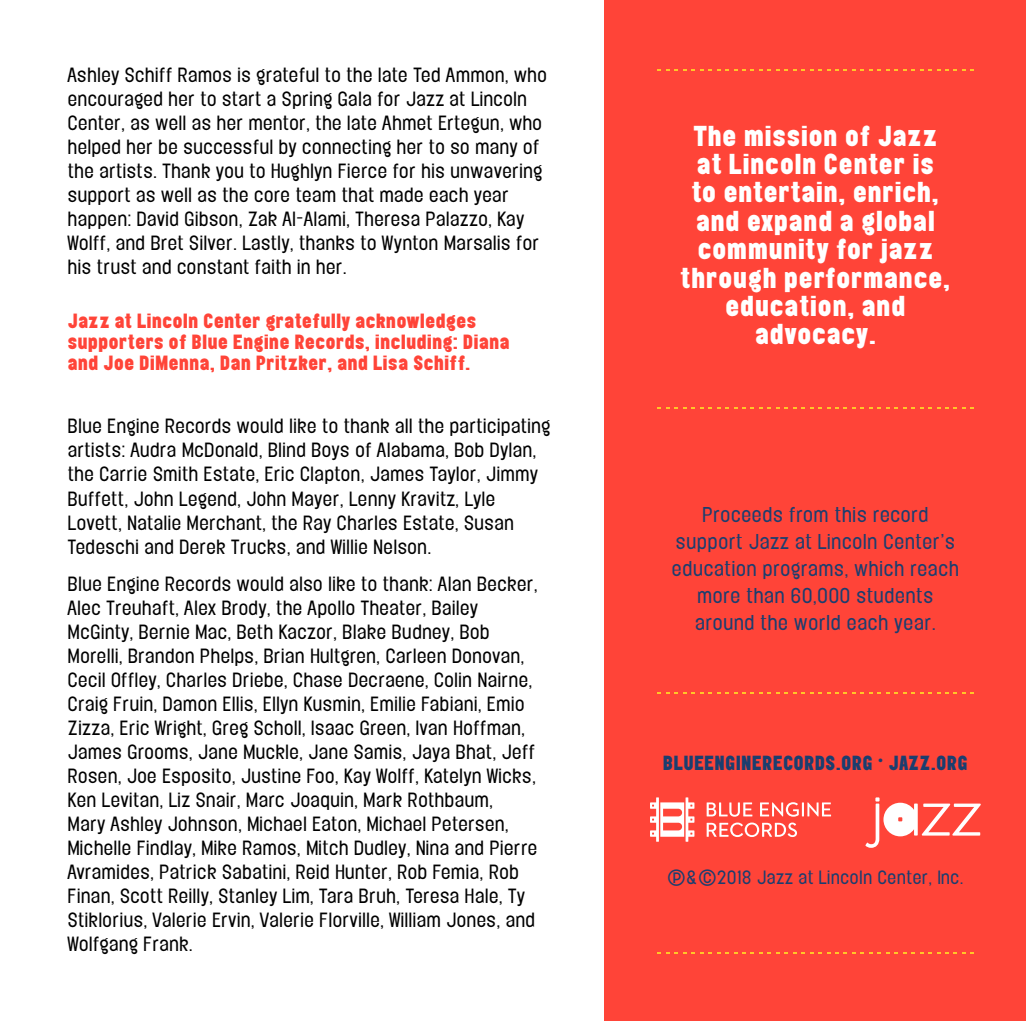
<style>
.page{position:relative;width:1026px;height:1021px;background:#fff}
.page>*{position:absolute;margin:0;border:0;box-sizing:border-box;transform-origin:0 0}
.t1{font:900 25.2px/28.2px "Elephant";letter-spacing:.01em;color:#fff;text-align:center}
.t2{font:300 18.6px/27px "Elephant";letter-spacing:.01em;color:#1b3e6f;text-align:center}
.t3{font:300 18px/24px "Elephant";color:#000}
.t4{font:900 18px/21px "Elephant";color:#ff4438}
.t5{font:900 17.7px "Elephant";letter-spacing:.01em;color:#1b3e6f}
.t6{font:300 16.8px "Elephant";letter-spacing:.005em;color:#1b3e6f}
</style>
<div class="page">
<div style="left:605px;top:0;width:421px;height:1020px;background:#ff4438"></div>
<svg style="left:707px;top:822px;width:90px;height:14px"></svg>
<svg style="left:707px;top:802px;width:45px;height:14px"></svg>
<svg style="left:760px;top:802px;width:71px;height:14px"></svg>
<svg style="left:650px;top:797px;width:44px;height:44px"></svg>
<svg style="left:865px;top:797px;width:116px;height:50px"></svg>
<svg style="left:658px;top:407px;width:316px;height:2px"></svg>
<svg style="left:658px;top:692px;width:316px;height:1px"></svg>
<svg style="left:658px;top:952px;width:316px;height:1px"></svg>
<svg style="left:658px;top:69px;width:316px;height:2px"></svg>
<p class="t3" style="left:68px;top:64px;width:481px">Ashley Schiff Ramos is grateful to the late Ted Ammon, who encouraged her to start a Spring Gala for Jazz at Lincoln Center, as well as her mentor, the late Ahmet Ertegun, who helped her be successful by connecting her to so many of the artists. Thank you to Hughlyn Fierce for his unwavering support as well as the core team that made each year happen: David Gibson, Zak Al-Alami, Theresa Palazzo, Kay Wolff, and Bret Silver. Lastly, thanks to Wynton Marsalis for his trust and constant faith in her.</p>
<p class="t4" style="left:68px;top:311px;width:444px">Jazz at Lincoln Center gratefully acknowledges supporters of Blue Engine Records, including: Diana and Joe DiMenna, Dan Pritzker, and Lisa Schiff.</p>
<p class="t3" style="left:68px;top:416px;width:485px">Blue Engine Records would like to thank all the participating artists: Audra McDonald, Blind Boys of Alabama, Bob Dylan, the Carrie Smith Estate, Eric Clapton, James Taylor, Jimmy Buffett, John Legend, John Mayer, Lenny Kravitz, Lyle Lovett, Natalie Merchant, the Ray Charles Estate, Susan Tedeschi and Derek Trucks, and Willie Nelson.</p>
<p class="t3" style="left:68px;top:573px;width:472px">Blue Engine Records would also like to thank: Alan Becker, Alec Treuhaft, Alex Brody, the Apollo Theater, Bailey McGinty, Bernie Mac, Beth Kaczor, Blake Budney, Bob Morelli, Brandon Phelps, Brian Hultgren, Carleen Donovan, Cecil Offley, Charles Driebe, Chase Decraene, Colin Nairne, Craig Fruin, Damon Ellis, Ellyn Kusmin, Emilie Fabiani, Emio Zizza, Eric Wright, Greg Scholl, Isaac Green, Ivan Hoffman, James Grooms, Jane Muckle, Jane Samis, Jaya Bhat, Jeff Rosen, Joe Esposito, Justine Foo, Kay Wolff, Katelyn Wicks, Ken Levitan, Liz Snair, Marc Joaquin, Mark Rothbaum,<br>Mary Ashley Johnson, Michael Eaton, Michael Petersen, Michelle Findlay, Mike Ramos, Mitch Dudley, Nina and Pierre Avramides, Patrick Sabatini, Reid Hunter, Rob Femia, Rob Finan, Scott Reilly, Stanley Lim, Tara Bruh, Teresa Hale, Ty Stiklorius, Valerie Ervin, Valerie Florville, William Jones, and Wolfgang Frank.</p>
<h1 class="t1" style="left:681px;top:123px;width:271px">The mission of Jazz at Lincoln Center is<br>to entertain, enrich, and expand a global community for jazz through performance, education, and advocacy.</h1>
<p class="t2" style="left:672px;top:502px;width:289px">Proceeds from this record support Jazz at Lincoln Center’s education programs, which reach more than 60,000 students around the world each year.</p>
<p class="t5" style="left:663px;top:755px;width:306px">BLUEENGINERECORDS.ORG • JAZZ.ORG</p>
<p class="t6" style="left:667px;top:870px;width:298px">π&amp;©2018 Jazz at Lincoln Center, Inc.</p>
</div>
